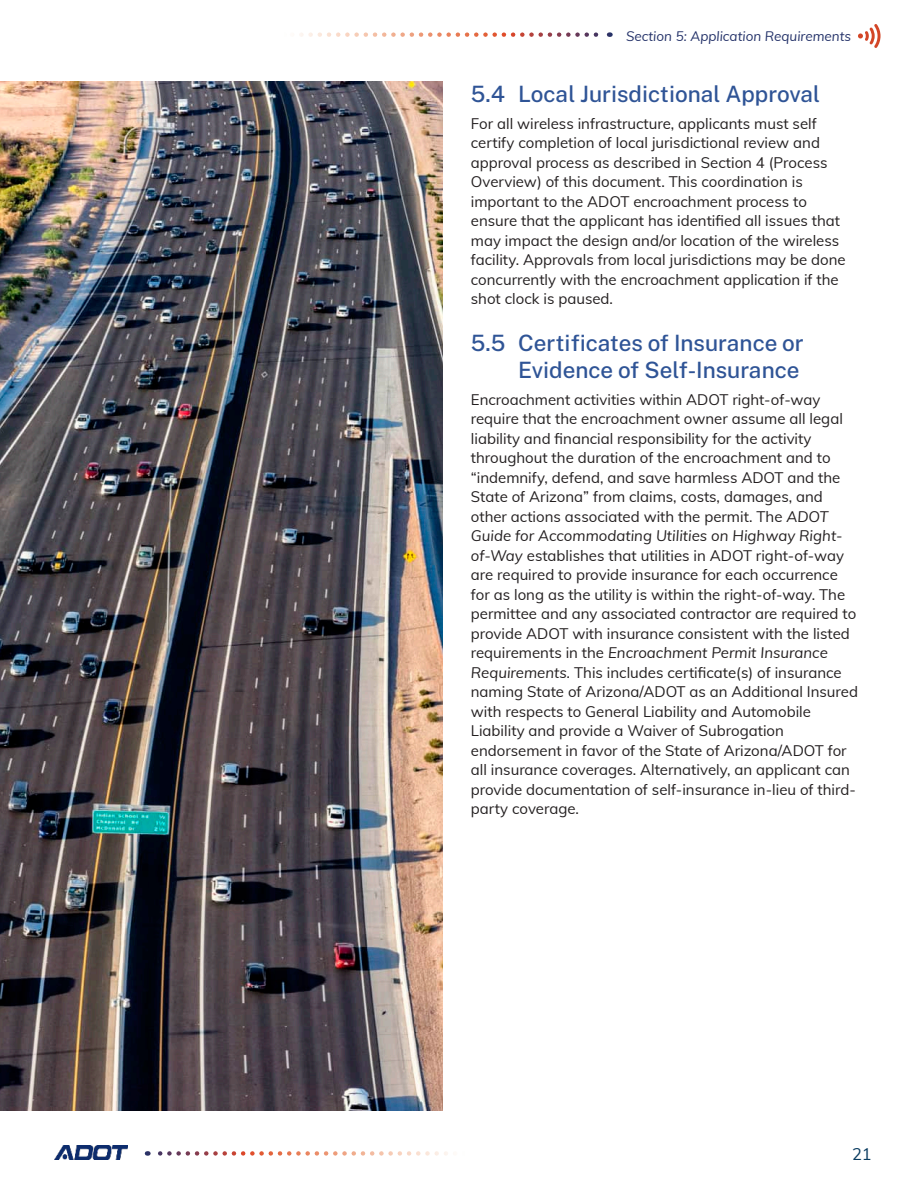
<style>
.page{position:relative;width:918px;height:1188px;background:#fff}
.page>*{position:absolute;margin:0;border:0;box-sizing:border-box;transform-origin:0 0}
.h2_Main_Content{font:500 22.5px/27px "Public Sans";color:#2f5496;text-align:right}
.t1{font:16.5px "Muli";color:#0a3c60}
.Body{font:15px/19.5px "Muli";color:#231f20}
.t2{font:italic 13.5px "Muli";color:#243269}
.s1{font-style:italic}
</style>
<div class="page">
<svg style="left:147px;top:1151px;width:301px;height:5px"></svg>
<img style="left:54px;top:1146px;width:74px;height:13px">
<svg style="left:299px;top:32px;width:311px;height:5px"></svg>
<svg style="left:858px;top:24px;width:23px;height:24px"></svg>
<img style="left:0;top:81px;width:443px;height:1029px">
<p class="t2" style="left:626px;top:26px;width:227px">Section 5: Application Requirements</p>
<h3 class="h2_Main_Content" style="left:471px;top:79px;width:351px">5.4 Local Jurisdictional Approval</h3>
<p class="Body" style="left:471px;top:113px;width:376px">For all wireless infrastructure, applicants must self certify completion of local jurisdictional review and approval process as described in Section 4 (Process Overview) of this document. This coordination is important to the ADOT encroachment process to ensure that the applicant has identified all issues that may impact the design and/or location of the wireless facility. Approvals from local jurisdictions may be done concurrently with the encroachment application if the shot clock is paused.</p>
<h3 class="h2_Main_Content" style="left:471px;top:328px;width:334px">5.5 Certificates of Insurance or<br>Evidence of Self-Insurance</h3>
<p class="Body" style="left:471px;top:389px;width:389px">Encroachment activities within ADOT right-of-way require that the encroachment owner assume all legal liability and financial responsibility for the activity throughout the duration of the encroachment and to “indemnify, defend, and save harmless ADOT and the State of Arizona” from claims, costs, damages, and other actions associated with the permit. The <span class="s1">ADOT Guide for Accommodating Utilities on Highway Right&shy;of-Way</span> establishes that utilities in ADOT right-of-way are required to provide insurance for each occurrence for as long as the utility is within the right-of-way. The permittee and any associated contractor are required to provide ADOT with insurance consistent with the listed requirements in the <span class="s1">Encroachment Permit Insurance Requirements.</span> This includes certificate(s) of insurance naming State of Arizona/ADOT as an Additional Insured with respects to General Liability and Automobile Liability and provide a Waiver of Subrogation endorsement in favor of the State of Arizona/ADOT for all insurance coverages. Alternatively, an applicant can provide documentation of self-insurance in-lieu of third&shy;party coverage.</p>
<p class="t1" style="left:852px;top:1142px;width:21px">21</p>
</div>
